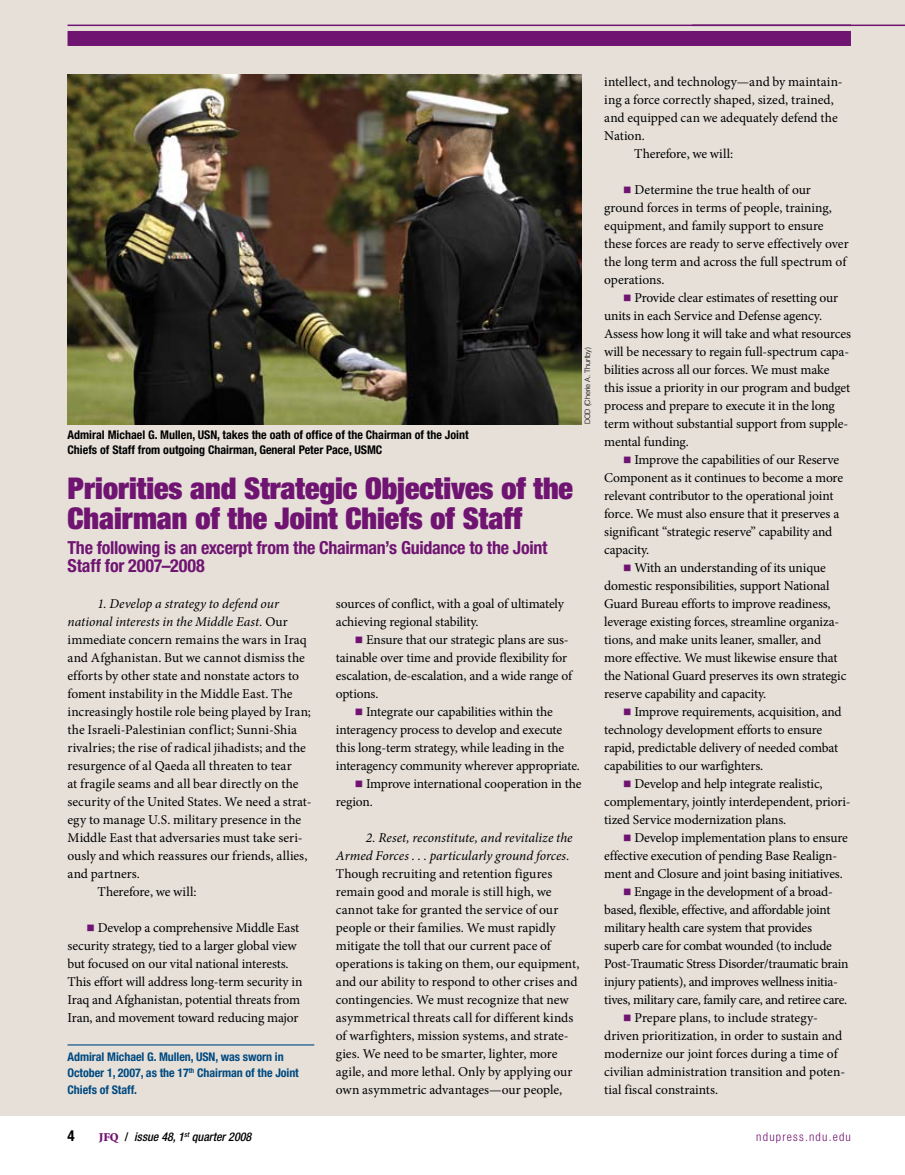
<style>
.page{position:relative;width:905px;height:1175px;background:#fff}
.page>*{position:absolute;margin:0;border:0;box-sizing:border-box;transform-origin:0 0}
.t1{font:900 condensed 30px/30px "Helvetica Neue LT Std";color:#701471}
.t2{font:700 condensed 18px/18px "Helvetica Neue LT Std";letter-spacing:-.015em;color:#701471}
.t3{font:13.5px/18px "Minion Pro";letter-spacing:-.01em;color:#000}
.t4{font:italic 13.5px/18px "Minion Pro";color:#000;text-align:right}
.t5{font:700 condensed 12px/15px "Helvetica Neue LT Std";color:#000}
.t6{font:700 condensed 12px/16.5px "Helvetica Neue LT Std";letter-spacing:-.005em;color:#004a80}
.t7{font:italic 500 condensed 12px "Helvetica Neue LT Std";color:#000}
.t8{font:300 condensed 12px "Helvetica Neue LT Std";letter-spacing:.1em;color:#701471}
.t9{font:300 7.5px "Helvetica Neue LT Std";color:#000}
.s1{font-style:normal}
.s2{color:#701471}
.s3{font-family:"Minion Std";font-weight:900;font-style:normal;font-stretch:normal;color:#701471}
</style>
<div class="page">
<div style="left:0;top:0;width:904px;height:1115px;background:#e6e0d9"></div>
<div style="left:68px;top:31px;width:782px;height:15px;background:#701471"></div>
<hr style="left:68px;top:25px;width:782px;height:1px;background:#701471">
<hr style="left:68px;top:1044px;width:246px;height:1px;background:#004a80">
<img style="left:68px;top:74px;width:513px;height:350px">
<hr style="left:692px;top:25px;width:212px;height:1px;background:#701471">
<p class="t5" style="left:68px;top:427px;width:402px">Admiral Michael G. Mullen, USN, takes the oath of office of the Chairman of the Joint<br>Chiefs of Staff from outgoing Chairman, General Peter Pace, USMC</p>
<h1 class="t1" style="left:68px;top:473px;width:507px">Priorities and Strategic Objectives of the<br>Chairman of the Joint Chiefs of Staff</h1>
<h2 class="t2" style="left:68px;top:538px;width:481px">The following is an excerpt from the Chairman’s Guidance to the Joint<br>Staff for 2007–2008</h2>
<p class="t9" style="left:583px;top:424px;width:79px;rotate:-90deg">DOD (Cherie A. Thurlby)</p>
<p class="t4" style="left:98px;top:594px;width:183px">1. Develop a strategy to defend our</p>
<p class="t4" style="left:68px;top:612px;width:222px">national interests in the Middle East. <span class="s1">Our</span></p>
<p class="t3" style="left:68px;top:630px;width:240px">immediate concern remains the wars in Iraq</p>
<p class="t3" style="left:68px;top:648px;width:239px">and Afghanistan. But we cannot dismiss the</p>
<p class="t3" style="left:68px;top:666px;width:233px">efforts by other state and nonstate actors to</p>
<p class="t3" style="left:68px;top:684px;width:226px">foment instability in the Middle East. The</p>
<p class="t3" style="left:68px;top:702px;width:245px">increasingly hostile role being played by Iran;</p>
<p class="t3" style="left:68px;top:720px;width:231px">the Israeli-Palestinian conflict; Sunni-Shia</p>
<p class="t3" style="left:68px;top:738px;width:240px">rivalries; the rise of radical jihadists; and the</p>
<p class="t3" style="left:68px;top:756px;width:226px">resurgence of al Qaeda all threaten to tear</p>
<p class="t3" style="left:68px;top:774px;width:232px">at fragile seams and all bear directly on the</p>
<p class="t3" style="left:68px;top:792px;width:245px">security of the United States. We need a strat-</p>
<p class="t3" style="left:68px;top:810px;width:235px">egy to manage U.S. military presence in the</p>
<p class="t3" style="left:68px;top:828px;width:236px">Middle East that adversaries must take seri-</p>
<p class="t3" style="left:68px;top:846px;width:241px">ously and which reassures our friends, allies,</p>
<p class="t3" style="left:68px;top:864px;width:74px">and partners.</p>
<p class="t3" style="left:98px;top:882px;width:100px">Therefore, we will:</p>
<p class="t3" style="left:68px;top:918px;width:236px;text-indent:19px"><span class="s2">■</span> Develop a comprehensive Middle East security strategy, tied to a larger global view but focused on our vital national interests.<br>This effort will address long-term security in Iraq and Afghanistan, potential threats from Iran, and movement toward reducing major</p>
<p class="t6" style="left:68px;top:1047px;width:233px">Admiral Michael G. Mullen, USN, was sworn in<br>October 1, 2007, as the 17<sup>th</sup> Chairman of the Joint<br>Chiefs of Staff.</p>
<p class="t3" style="left:336px;top:594px;width:229px">sources of conflict, with a goal of ultimately achieving regional stability.</p>
<p class="t3" style="left:336px;top:630px;width:238px;text-indent:19px"><span class="s2">■</span> Ensure that our strategic plans are sus&shy;tainable over time and provide flexibility for escalation, de-escalation, and a wide range of options.</p>
<p class="t3" style="left:336px;top:702px;width:245px;text-indent:19px"><span class="s2">■</span> Integrate our capabilities within the interagency process to develop and execute this long-term strategy, while leading in the interagency community wherever appropriate.</p>
<p class="t3" style="left:336px;top:774px;width:247px;text-indent:19px"><span class="s2">■</span> Improve international cooperation in the region.</p>
<p class="t4" style="left:336px;top:828px;width:238px">2. Reset, reconstitute, and revitalize the<br>Armed Forces . . . particularly ground forces.</p>
<p class="t3" style="left:336px;top:864px;width:245px">Though recruiting and retention figures remain good and morale is still high, we cannot take for granted the service of our people or their families. We must rapidly mitigate the toll that our current pace of operations is taking on them, our equipment, and our ability to respond to other crises and contingencies. We must recognize that new asymmetrical threats call for different kinds of warfighters, mission systems, and strate&shy;gies. We need to be smarter, lighter, more agile, and more lethal. Only by applying our own asymmetric advantages—our people,</p>
<p class="t3" style="left:604px;top:72px;width:240px">intellect, and technology—and by maintain-</p>
<p class="t3" style="left:604px;top:90px;width:231px">ing a force correctly shaped, sized, trained,</p>
<p class="t3" style="left:604px;top:108px;width:235px">and equipped can we adequately defend the</p>
<p class="t3" style="left:604px;top:126px;width:42px">Nation.</p>
<p class="t3" style="left:634px;top:144px;width:100px">Therefore, we will:</p>
<p class="t3" style="left:604px;top:180px;width:246px;text-indent:19px"><span class="s2">■</span> Determine the true health of our ground forces in terms of people, training, equipment, and family support to ensure these forces are ready to serve effectively over the long term and across the full spectrum of operations.</p>
<p class="t3" style="left:604px;top:288px;width:248px;text-indent:19px"><span class="s2">■</span> Provide clear estimates of resetting our units in each Service and Defense agency.<br>Assess how long it will take and what resources will be necessary to regain full-spectrum capa&shy;bilities across all our forces. We must make this issue a priority in our program and budget process and prepare to execute it in the long term without substantial support from supple&shy;mental funding.</p>
<p class="t3" style="left:604px;top:450px;width:240px;text-indent:19px"><span class="s2">■</span> Improve the capabilities of our Reserve Component as it continues to become a more relevant contributor to the operational joint force. We must also ensure that it preserves a significant “strategic reserve” capability and capacity.</p>
<p class="t3" style="left:604px;top:558px;width:244px;text-indent:19px"><span class="s2">■</span> With an understanding of its unique domestic responsibilities, support National Guard Bureau efforts to improve readiness, leverage existing forces, streamline organiza&shy;tions, and make units leaner, smaller, and more effective. We must likewise ensure that the National Guard preserves its own strategic reserve capability and capacity.</p>
<p class="t3" style="left:604px;top:702px;width:239px;text-indent:19px"><span class="s2">■</span> Improve requirements, acquisition, and technology development efforts to ensure rapid, predictable delivery of needed combat capabilities to our warfighters.</p>
<p class="t3" style="left:604px;top:774px;width:248px;text-indent:19px"><span class="s2">■</span> Develop and help integrate realistic, complementary, jointly interdependent, priori&shy;tized Service modernization plans.</p>
<p class="t3" style="left:604px;top:828px;width:245px;text-indent:19px"><span class="s2">■</span> Develop implementation plans to ensure effective execution of pending Base Realign&shy;ment and Closure and joint basing initiatives.</p>
<p class="t3" style="left:604px;top:882px;width:246px;text-indent:19px"><span class="s2">■</span> Engage in the development of a broad&shy;based, flexible, effective, and affordable joint military health care system that provides superb care for combat wounded (to include Post-Traumatic Stress Disorder/traumatic brain injury patients), and improves wellness initia&shy;tives, military care, family care, and retiree care.</p>
<p class="t3" style="left:604px;top:1008px;width:242px;text-indent:19px"><span class="s2">■</span> Prepare plans, to include strategy&shy;driven prioritization, in order to sustain and modernize our joint forces during a time of civilian administration transition and poten&shy;tial fiscal constraints.</p>
<p class="t7" style="left:99px;top:1129px;width:154px"><span class="s3">JFQ</span> <span class="s1">/</span> issue 48, 1<sup>st</sup> quarter 2008</p>
<p class="t8" style="left:756px;top:1129px;width:96px">ndupress.ndu.edu</p>
</div>
